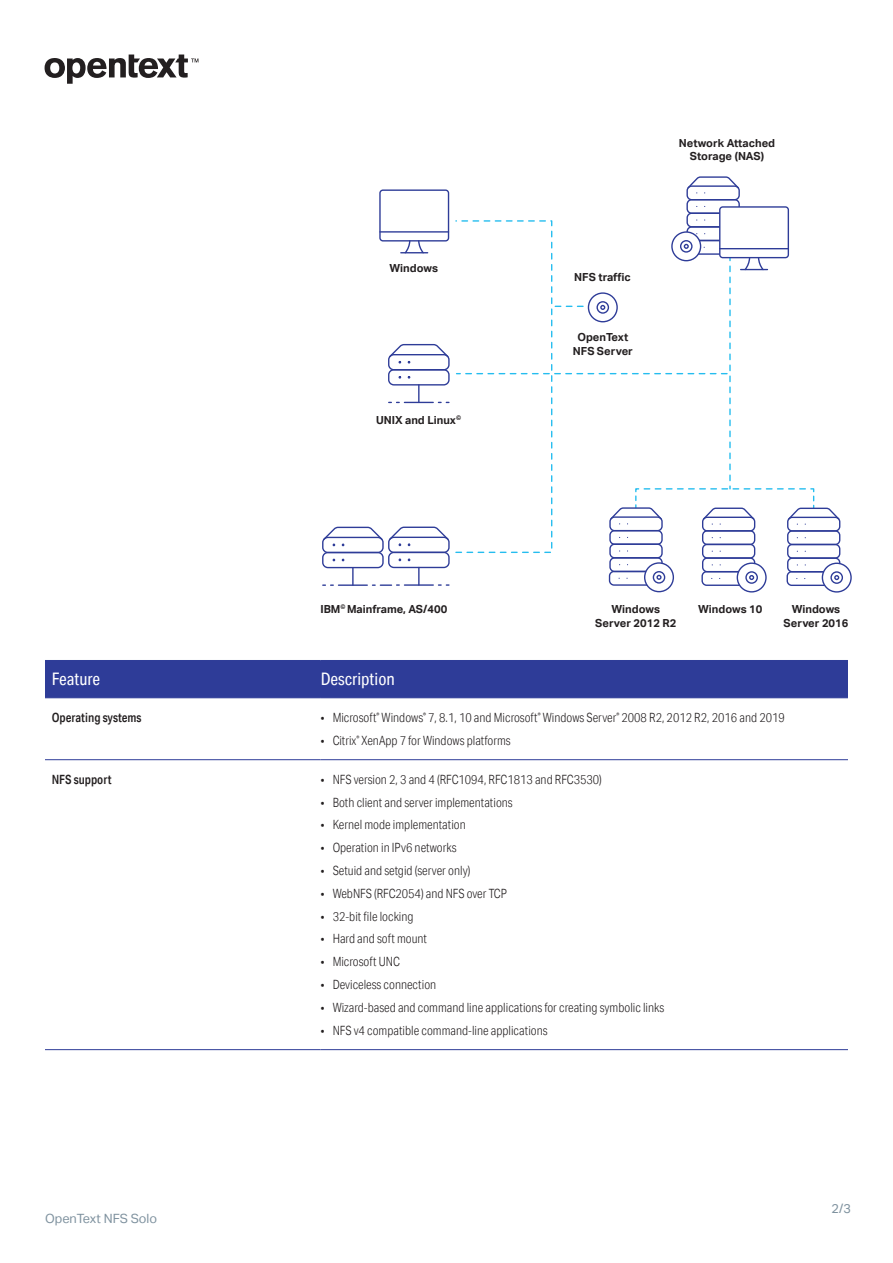
<style>
.page{position:relative;width:893px;height:1263px;background:#fff}
.page>*{position:absolute;margin:0;border:0;box-sizing:border-box;transform-origin:0 0}
.Table_H1{font:17.25px "Aktiv Grotesk Cd";color:#fff}
.t1{font:300 12.75px "Aktiv Grotesk Cd";color:#231f20}
.Table_H2{font:500 12.75px "Aktiv Grotesk Cd";color:#231f20}
.t2{font:12.75px "Aktiv Grotesk";color:#7f929f}
.t3{font:700 11.1px/13.4px "Aktiv Grotesk";color:#231f20;text-align:center}
</style>
<div class="page">
<svg style="left:45px;top:55px;width:153px;height:29px"></svg>
<div style="left:45px;top:661px;width:803px;height:36px;background:#2e3c98"></div>
<hr style="left:45px;top:660px;width:276px;height:1px;background:#2e3c98">
<hr style="left:321px;top:660px;width:527px;height:1px;background:#2e3c98">
<hr style="left:45px;top:697px;width:276px;height:1px;background:#2e3c98">
<hr style="left:321px;top:697px;width:527px;height:1px;background:#2e3c98">
<hr style="left:45px;top:759px;width:276px;height:1px;background:#2e3c98">
<hr style="left:321px;top:759px;width:527px;height:1px;background:#2e3c98">
<hr style="left:45px;top:1049px;width:276px;height:1px;background:#2e3c98">
<hr style="left:321px;top:1049px;width:527px;height:1px;background:#2e3c98">
<div style="left:702px;top:517px;width:53px;height:14px;border:1px solid #2e3c98;border-radius:5px"></div>
<div style="left:702px;top:530px;width:53px;height:15px;border:1px solid #2e3c98;border-radius:5px"></div>
<div style="left:702px;top:544px;width:53px;height:15px;border:1px solid #2e3c98;border-radius:5px"></div>
<div style="left:702px;top:557px;width:53px;height:15px;border:1px solid #2e3c98;border-radius:5px"></div>
<div style="left:701px;top:571px;width:54px;height:15px;border:1px solid #2e3c98;border-radius:5px"></div>
<svg style="left:737px;top:563px;width:29px;height:29px"></svg>
<div style="left:737px;top:562px;width:30px;height:30px;border:1px solid #2e3c98;border-radius:50%"></div>
<svg style="left:746px;top:572px;width:11px;height:11px"></svg>
<div style="left:745px;top:571px;width:13px;height:13px;border:1px solid #2e3c98;border-radius:50%"></div>
<svg style="left:749px;top:575px;width:5px;height:5px"></svg>
<div style="left:686px;top:185px;width:54px;height:15px;border:1px solid #2e3c98;border-radius:5px"></div>
<div style="left:686px;top:199px;width:54px;height:15px;border:1px solid #2e3c98;border-radius:5px"></div>
<svg style="left:686px;top:176px;width:54px;height:17px"></svg>
<div style="left:686px;top:213px;width:54px;height:14px;border:1px solid #2e3c98;border-radius:5px"></div>
<div style="left:686px;top:226px;width:54px;height:15px;border:1px solid #2e3c98;border-radius:5px"></div>
<div style="left:686px;top:240px;width:53px;height:15px;border:1px solid #2e3c98;border-radius:5px"></div>
<div style="left:672px;top:232px;width:29px;height:29px;background:#fff;border-radius:50%"></div>
<div style="left:671px;top:231px;width:30px;height:30px;border:1px solid #2e3c98;border-radius:50%"></div>
<svg style="left:681px;top:241px;width:11px;height:11px"></svg>
<div style="left:680px;top:240px;width:13px;height:13px;border:1px solid #2e3c98;border-radius:50%"></div>
<svg style="left:684px;top:244px;width:5px;height:5px"></svg>
<div style="left:720px;top:207px;width:68px;height:51px;background:#fff;border-radius:3px"></div>
<div style="left:719px;top:206px;width:70px;height:52px;border:1px solid #2e3c98;border-radius:3px"></div>
<hr style="left:720px;top:248px;width:68px;height:1px;background:#2e3c98">
<div style="left:787px;top:517px;width:53px;height:15px;border:1px solid #2e3c98;border-radius:5px"></div>
<div style="left:787px;top:530px;width:53px;height:15px;border:1px solid #2e3c98;border-radius:5px"></div>
<div style="left:787px;top:544px;width:53px;height:15px;border:1px solid #2e3c98;border-radius:5px"></div>
<div style="left:787px;top:557px;width:53px;height:15px;border:1px solid #2e3c98;border-radius:5px"></div>
<div style="left:786px;top:571px;width:54px;height:15px;border:1px solid #2e3c98;border-radius:5px"></div>
<svg style="left:822px;top:563px;width:29px;height:29px"></svg>
<div style="left:822px;top:563px;width:30px;height:30px;border:1px solid #2e3c98;border-radius:50%"></div>
<svg style="left:831px;top:572px;width:11px;height:11px"></svg>
<div style="left:830px;top:571px;width:13px;height:13px;border:1px solid #2e3c98;border-radius:50%"></div>
<svg style="left:834px;top:575px;width:5px;height:5px"></svg>
<div style="left:609px;top:516px;width:54px;height:15px;border:1px solid #2e3c98;border-radius:5px"></div>
<div style="left:609px;top:530px;width:54px;height:15px;border:1px solid #2e3c98;border-radius:5px"></div>
<div style="left:609px;top:543px;width:54px;height:15px;border:1px solid #2e3c98;border-radius:5px"></div>
<div style="left:609px;top:557px;width:54px;height:15px;border:1px solid #2e3c98;border-radius:5px"></div>
<div style="left:609px;top:571px;width:53px;height:15px;border:1px solid #2e3c98;border-radius:5px"></div>
<svg style="left:645px;top:563px;width:28px;height:29px"></svg>
<div style="left:644px;top:562px;width:30px;height:30px;border:1px solid #2e3c98;border-radius:50%"></div>
<svg style="left:653px;top:572px;width:12px;height:11px"></svg>
<div style="left:653px;top:571px;width:12px;height:13px;border:1px solid #2e3c98;border-radius:50%"></div>
<svg style="left:656px;top:575px;width:6px;height:5px"></svg>
<div style="left:388px;top:354px;width:62px;height:16px;border:1px solid #2e3c98;border-radius:5px"></div>
<div style="left:388px;top:369px;width:62px;height:16px;border:1px solid #2e3c98;border-radius:5px"></div>
<svg style="left:388px;top:344px;width:62px;height:20px"></svg>
<svg style="left:397px;top:385px;width:52px;height:18px"></svg>
<div style="left:379px;top:189px;width:70px;height:53px;border:1px solid #2e3c98;border-radius:3px"></div>
<svg style="left:401px;top:240px;width:27px;height:14px"></svg>
<hr style="left:380px;top:231px;width:68px;height:2px;background:#2e3c98">
<div style="left:322px;top:537px;width:62px;height:16px;border:1px solid #2e3c98;border-radius:5px"></div>
<div style="left:322px;top:552px;width:62px;height:16px;border:1px solid #2e3c98;border-radius:5px"></div>
<svg style="left:352px;top:568px;width:2px;height:16px"></svg>
<hr style="left:338px;top:584px;width:29px;height:2px;background:#2e3c98">
<svg style="left:372px;top:584px;width:19px;height:2px"></svg>
<div style="left:388px;top:537px;width:62px;height:16px;border:1px solid #2e3c98;border-radius:5px"></div>
<div style="left:388px;top:552px;width:62px;height:16px;border:1px solid #2e3c98;border-radius:5px"></div>
<svg style="left:322px;top:526px;width:128px;height:20px"></svg>
<svg style="left:418px;top:567px;width:2px;height:17px"></svg>
<hr style="left:404px;top:584px;width:29px;height:2px;background:#2e3c98">
<svg style="left:438px;top:584px;width:11px;height:2px"></svg>
<svg style="left:457px;top:256px;width:384px;height:269px"></svg>
<p class="t3" style="left:389px;top:262px;width:50px">Windows</p>
<p class="t3" style="left:376px;top:413px;width:86px">UNIX and Linux<sup>©</sup></p>
<p class="t3" style="left:320px;top:602px;width:128px">IBM<sup>©</sup> Mainframe, AS/400</p>
<p class="t3" style="left:574px;top:271px;width:58px">NFS traffic</p>
<p class="t3" style="left:573px;top:331px;width:62px">OpenText<br>NFS Server</p>
<p class="t3" style="left:679px;top:136px;width:98px">Network Attached<br>Storage (NAS)</p>
<p class="t3" style="left:595px;top:603px;width:83px">Windows<br>Server 2012 R2</p>
<p class="t3" style="left:698px;top:603px;width:66px">Windows 10</p>
<p class="t3" style="left:784px;top:603px;width:66px">Windows<br>Server 2016</p>
<p class="Table_H1" style="left:52px;top:669px;width:50px">Feature</p>
<p class="Table_H1" style="left:321px;top:669px;width:76px">Description</p>
<p class="Table_H2" style="left:52px;top:710px;width:91px">Operating systems</p>
<p class="t1" style="left:321px;top:710px;width:466px">• Microsoft<sup>®</sup> Windows<sup>®</sup> 7, 8.1, 10 and Microsoft<sup>®</sup> Windows Server<sup>®</sup> 2008 R2, 2012 R2, 2016 and 2019</p>
<p class="t1" style="left:321px;top:733px;width:192px">• Citrix<sup>®</sup> XenApp 7 for Windows platforms</p>
<p class="Table_H2" style="left:52px;top:771px;width:61px">NFS support</p>
<p class="t1" style="left:321px;top:772px;width:283px">• NFS version 2, 3 and 4 (RFC1094, RFC1813 and RFC3530)</p>
<p class="t1" style="left:321px;top:795px;width:194px">• Both client and server implementations</p>
<p class="t1" style="left:321px;top:817px;width:147px">• Kernel mode implementation</p>
<p class="t1" style="left:321px;top:840px;width:137px">• Operation in IPv6 networks</p>
<p class="t1" style="left:321px;top:863px;width:151px">• Setuid and setgid (server only)</p>
<p class="t1" style="left:321px;top:886px;width:188px">• WebNFS (RFC2054) and NFS over TCP</p>
<p class="t1" style="left:321px;top:909px;width:94px">• 32-bit file locking</p>
<p class="t1" style="left:321px;top:931px;width:108px">• Hard and soft mount</p>
<p class="t1" style="left:321px;top:954px;width:81px">• Microsoft UNC</p>
<p class="t1" style="left:321px;top:977px;width:117px">• Deviceless connection</p>
<p class="t1" style="left:321px;top:1000px;width:345px">• Wizard-based and command line applications for creating symbolic links</p>
<p class="t1" style="left:321px;top:1023px;width:228px">• NFS v4 compatible command-line applications</p>
<p class="t2" style="left:45px;top:1211px;width:114px">OpenText NFS Solo</p>
<p class="t2" style="left:832px;top:1201px;width:21px">2/3</p>
</div>
